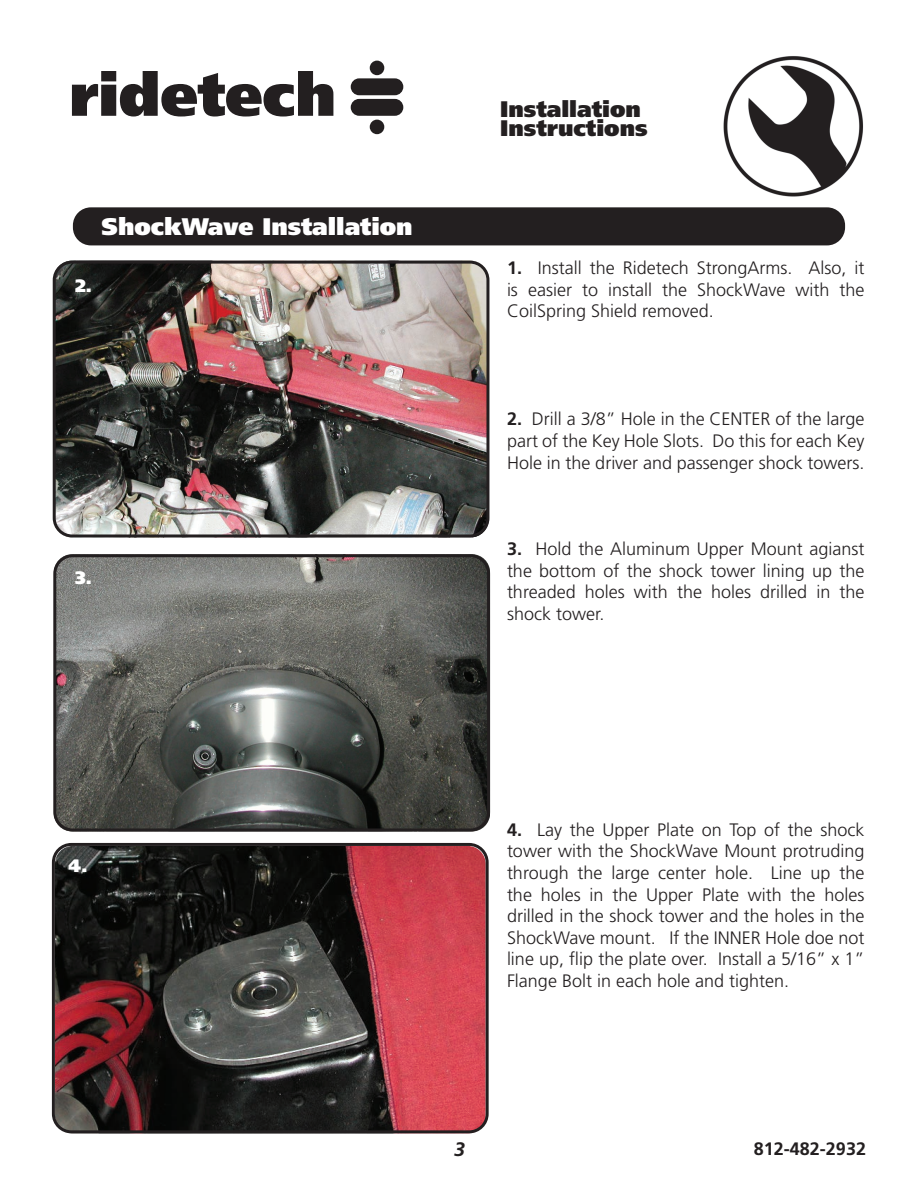
<style>
.page{position:relative;width:918px;height:1188px;background:#fff}
.page>*{position:absolute;margin:0;border:0;box-sizing:border-box;transform-origin:0 0}
.t1{font:900 24px "Frutiger";color:#fff}
.t2{font:900 22.5px/19.5px "Frutiger";color:#231f20}
.t3{font:italic 700 19.5px "Frutiger";color:#231f20}
.t4{font:300 18px/21.6px "Frutiger";color:#231f20;text-align:justify}
.t5{font:700 18px "Frutiger";color:#231f20}
.t6{font:900 18px "Frutiger";color:#fff}
.s1{font-weight:700}
</style>
<div class="page">
<img style="left:723px;top:56px;width:136px;height:141px">
<svg style="left:72px;top:71px;width:261px;height:46px"></svg>
<div style="left:351px;top:78px;width:52px;height:17px;background:#231f20;border-radius:8px"></div>
<div style="left:351px;top:99px;width:52px;height:17px;background:#231f20;border-radius:8px"></div>
<div style="left:370px;top:61px;width:14px;height:14px;background:#231f20;border-radius:50%"></div>
<div style="left:370px;top:120px;width:14px;height:14px;background:#231f20;border-radius:50%"></div>
<img style="left:55px;top:846px;width:431px;height:287px;border-radius:18px">
<img style="left:54px;top:554px;width:436px;height:277px;border-radius:18px">
<img style="left:54px;top:261px;width:435px;height:276px;border-radius:18px">
<div style="left:73px;top:207px;width:772px;height:38px;background:#231f20;border-radius:18px"></div>
<div style="left:53px;top:261px;width:436px;height:276px;border:3px solid #231f20;border-radius:18px"></div>
<div style="left:53px;top:554px;width:437px;height:277px;border:3px solid #231f20;border-radius:18px"></div>
<div style="left:52px;top:843px;width:437px;height:290px;border:3px solid #231f20;border-radius:18px"></div>
<h1 class="t1" style="left:102px;top:217px;width:313px">ShockWave Installation</h1>
<p class="t6" style="left:75px;top:278px;width:19px">2.</p>
<p class="t6" style="left:75px;top:570px;width:19px">3.</p>
<p class="t2" style="left:500px;top:101px;width:149px">Installation<br>Instructions</p>
<p class="t4" style="left:507px;top:258px;width:359px"><span class="s1">1.</span> Install the Ridetech StrongArms. Also, it is easier to install the ShockWave with the CoilSpring Shield removed.</p>
<p class="t4" style="left:507px;top:410px;width:359px"><span class="s1">2.</span> Drill a 3/8” Hole in the CENTER of the large part of the Key Hole Slots. Do this for each Key Hole in the driver and passenger shock towers.</p>
<p class="t4" style="left:507px;top:539px;width:359px"><span class="s1">3.</span> Hold the Aluminum Upper Mount agianst the bottom of the shock tower lining up the threaded holes with the holes drilled in the shock tower.</p>
<p class="t6" style="left:68px;top:859px;width:21px">4.</p>
<p class="t4" style="left:507px;top:820px;width:359px"><span class="s1">4.</span> Lay the Upper Plate on Top of the shock tower with the ShockWave Mount protruding through the large center hole. Line up the the holes in the Upper Plate with the holes drilled in the shock tower and the holes in the ShockWave mount. If the INNER Hole doe not line up, flip the plate over. Install a 5/16” x 1” Flange Bolt in each hole and tighten.</p>
<p class="t3" style="left:454px;top:1142px;width:12px">3</p>
<p class="t5" style="left:754px;top:1142px;width:114px">812-482-2932</p>
</div>
